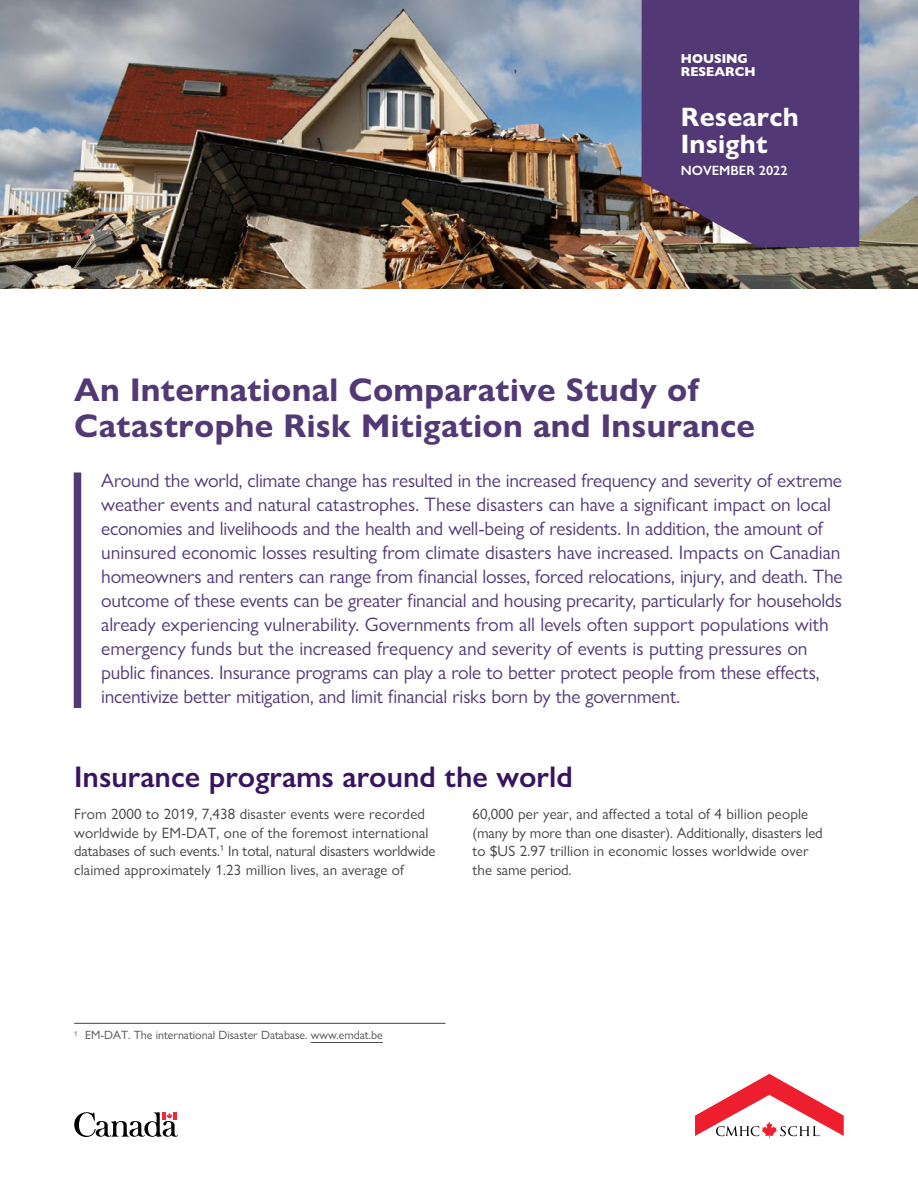
<style>
.page{position:relative;width:918px;height:1188px;background:#fff}
.page>*{position:absolute;margin:0;border:0;box-sizing:border-box;transform-origin:0 0}
.H2_Cover_Title{font:700 33px/36px "Gill Sans Nova";letter-spacing:.01em;color:#523975}
.H3_Subhead{font:600 30px "Gill Sans Nova";color:#381460}
.H1_Cover_RI{font:700 26.7px/26.7px "Gill Sans Nova";letter-spacing:.01em;color:#fff}
.P_Intro_Body_w__Foot{font:19.5px/24px "Gill Sans Nova";letter-spacing:-.01em;color:#523975}
.P_Body{font:15px/18.8px "Gill Sans Nova";letter-spacing:.01em;color:#414042}
.P_Cover_Date{font:600 13.5px "Gill Sans Nova";color:#fff}
.P_Cover_RH{font:800 12.9px/12.9px "Gill Sans Nova";color:#fff}
.P_Body-2{font:12px "Gill Sans Nova";color:#4d4d4f}
</style>
<div class="page">
<img style="left:0;top:0;width:918px;height:288px">
<svg style="left:642px;top:0;width:217px;height:247px;background:#583f71"></svg>
<div style="left:74px;top:472px;width:7px;height:236px;background:#523975"></div>
<hr style="left:74px;top:1023px;width:372px;height:1px;background:#414042">
<hr style="left:311px;top:1042px;width:72px;height:1px;background:#4d4d4f">
<div style="left:681px;top:54px;width:162px;height:135px;background:#523975"></div>
<svg style="left:74px;top:1112px;width:104px;height:25px"></svg>
<svg style="left:695px;top:1074px;width:149px;height:64px"></svg>
<p class="P_Cover_RH" style="left:681px;top:53px;width:76px">HOUSING<br>RESEARCH</p>
<h1 class="H1_Cover_RI" style="left:681px;top:104px;width:119px">Research<br>Insight</h1>
<p class="P_Cover_Date" style="left:681px;top:162px;width:108px">NOVEMBER 2022</p>
<h2 class="H2_Cover_Title" style="left:74px;top:372px;width:682px">An International Comparative Study of<br>Catastrophe Risk Mitigation and Insurance</h2>
<p class="P_Intro_Body_w__Foot" style="left:101px;top:468px;width:743px">Around the world, climate change has resulted in the increased frequency and severity of extreme weather events and natural catastrophes. These disasters can have a significant impact on local economies and livelihoods and the health and well-being of residents. In addition, the amount of uninsured economic losses resulting from climate disasters have increased. Impacts on Canadian homeowners and renters can range from financial losses, forced relocations, injury, and death. The outcome of these events can be greater financial and housing precarity, particularly for households already experiencing vulnerability. Governments from all levels often support populations with emergency funds but the increased frequency and severity of events is putting pressures on public finances. Insurance programs can play a role to better protect people from these effects, incentivize better mitigation, and limit financial risks born by the government.</p>
<h3 class="H3_Subhead" style="left:74px;top:758px;width:500px">Insurance programs around the world</h3>
<p class="P_Body" style="left:74px;top:804px;width:363px">From 2000 to 2019, 7,438 disaster events were recorded worldwide by EM-DAT, one of the foremost international databases of such events.<sup>1</sup> In total, natural disasters worldwide claimed approximately 1.23 million lives, an average of</p>
<p class="P_Body" style="left:472px;top:804px;width:352px">60,000 per year, and affected a total of 4 billion people (many by more than one disaster). Additionally, disasters led to $US 2.97 trillion in economic losses worldwide over the same period.</p>
<p class="P_Body-2" style="left:74px;top:1028px;width:310px"><sup>1</sup> EM-DAT. The international Disaster Database. www.emdat.be</p>
</div>
